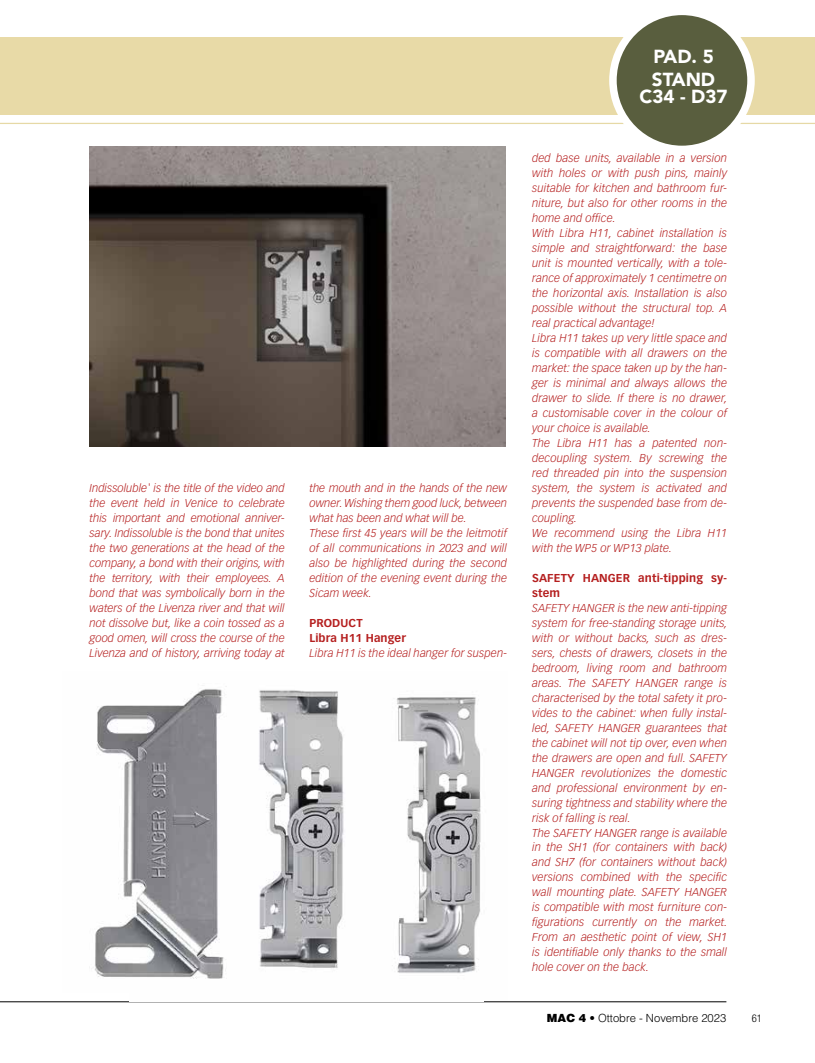
<style>
.page{position:relative;width:815px;height:1063px;background:#fff}
.page>*{position:absolute;margin:0;border:0;box-sizing:border-box;transform-origin:0 0}
.t1{font:900 18.75px/22.5px "Avenir LT Std";color:#fff}
.t2{font:italic 300 11.25px/15px "Vectora LT Std";letter-spacing:.01em;color:#b51f1f}
.t3{font:700 11.25px/15px "Vectora LT Std";letter-spacing:.01em;color:#b51f1f}
.t4{font:300 11.25px "Helvetica LT Std";color:#000}
.t5{font:300 condensed 10.62px "Helvetica Neue LT Std";color:#000}
.s1{font-weight:900}
.s2{font-family:"Vectora LT Std"}
</style>
<div class="page">
<hr style="left:0;top:1001px;width:726px;height:1px;background:#000">
<div style="left:0;top:37px;width:815px;height:78px;background:#e8daa7"></div>
<hr style="left:0;top:123px;width:815px;height:1px;background:#e6d9a6">
<div style="left:613px;top:11px;width:138px;height:138px;background:#595e3e;border-radius:50%"></div>
<div style="left:609px;top:8px;width:146px;height:145px;border:8px solid #fff;border-radius:50%"></div>
<img style="left:90px;top:147px;width:416px;height:300px">
<img style="left:259px;top:690px;width:85px;height:278px">
<img style="left:392px;top:697px;width:89px;height:277px">
<img style="left:94px;top:686px;width:133px;height:293px">
<p class="t2" style="left:90px;top:480px;width:197px;text-align:justify">Indissoluble' is the title of the video and the event held in Venice to celebrate this important and emotional anniver&shy;sary. Indissoluble is the bond that unites the two generations at the head of the company, a bond with their origins, with the territory, with their employees. A bond that was symbolically born in the waters of the Livenza river and that will not dissolve but, like a coin tossed as a good omen, will cross the course of the Livenza and of history, arriving today at</p>
<p class="t2" style="left:309px;top:480px;width:199px">the mouth and in the hands of the new owner. Wishing them good luck, between what has been and what will be.<br>These first 45 years will be the leitmotif of all communications in 2023 and will also be highlighted during the second edition of the evening event during the Sicam week.</p>
<p class="t3" style="left:309px;top:615px;width:98px">PRODUCT<br>Libra H11 Hanger</p>
<p class="t2" style="left:309px;top:645px;width:199px">Libra H11 is the ideal hanger for suspen-</p>
<h1 class="t1" style="left:652px;top:45px;width:65px">PAD. 5<br>STAND</h1>
<h1 class="t1" style="left:640px;top:85px;width:90px">C34 - D37</h1>
<p class="t2" style="left:532px;top:150px;width:197px">ded base units, available in a version with holes or with push pins, mainly suitable for kitchen and bathroom fur&shy;niture, but also for other rooms in the home and office.<br>With Libra H11, cabinet installation is simple and straightforward: the base unit is mounted vertically, with a tole&shy;rance of approximately 1 centimetre on the horizontal axis. Installation is also possible without the structural top. A real practical advantage!<br>Libra H11 takes up very little space and is compatible with all drawers on the market: the space taken up by the han&shy;ger is minimal and always allows the drawer to slide. If there is no drawer, a customisable cover in the colour of your choice is available.<br>The Libra H11 has a patented non&shy;decoupling system. By screwing the red threaded pin into the suspension system, the system is activated and prevents the suspended base from de&shy;coupling.<br>We recommend using the Libra H11 with the WP5 or WP13 plate.</p>
<p class="t3" style="left:532px;top:570px;width:197px">SAFETY HANGER anti-tipping sy&shy;stem</p>
<p class="t2" style="left:532px;top:600px;width:197px">SAFETY HANGER is the new anti-tipping system for free-standing storage units, with or without backs, such as dres&shy;sers, chests of drawers, closets in the bedroom, living room and bathroom areas. The SAFETY HANGER range is characterised by the total safety it pro&shy;vides to the cabinet: when fully instal&shy;led, SAFETY HANGER guarantees that the cabinet will not tip over, even when the drawers are open and full. SAFETY HANGER revolutionizes the domestic and professional environment by en&shy;suring tightness and stability where the risk of falling is real.<br>The SAFETY HANGER range is available in the SH1 (for containers with back) and SH7 (for containers without back) versions combined with the specific wall mounting plate. SAFETY HANGER is compatible with most furniture con&shy;figurations currently on the market.<br>From an aesthetic point of view, SH1 is identifiable only thanks to the small hole cover on the back.</p>
<p class="t4" style="left:547px;top:1011px;width:181px"><span class="s1">MAC 4</span> <span class="s2">•</span> Ottobre - Novembre 2023</p>
<p class="t5" style="left:752px;top:1012px;width:11px">61</p>
</div>
